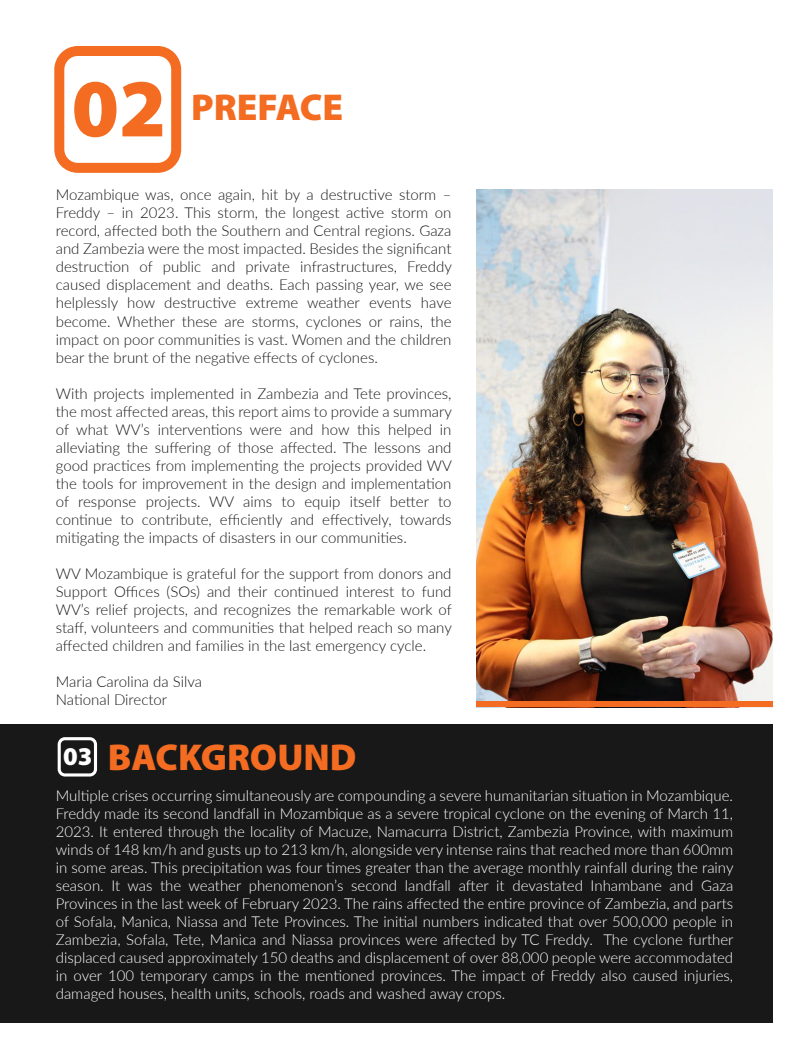
<style>
.page{position:relative;width:804px;height:1053px;background:#fff}
.page>*{position:absolute;margin:0;border:0;box-sizing:border-box;transform-origin:0 0}
.t1{font:900 37.5px "Myriad Pro";color:#f36c21}
.t2{font:300 15px/18px "Lato";color:#181818;text-align:justify}
.t3{font:300 15px/18px "Lato";color:#fff;text-align:justify}
.s1{font-size:82.62px}
.s2{font-size:25.62px;color:#fff}
</style>
<div class="page">
<svg style="left:54px;top:46px;width:127px;height:127px"></svg>
<img style="left:476px;top:189px;width:296px;height:512px">
<div style="left:0;top:724px;width:772px;height:298px;background:#181818"></div>
<svg style="left:58px;top:737px;width:39px;height:39px"></svg>
<div style="left:476px;top:701px;width:296px;height:6px;background:#f36c21"></div>
<h1 class="t1" style="left:72px;top:82px;width:273px"><span class="s1">02</span> PREFACE</h1>
<p class="t2" style="left:56px;top:185px;width:397px">Mozambique was, once again, hit by a destructive storm – Freddy – in 2023. This storm, the longest active storm on record, affected both the Southern and Central regions. Gaza and Zambezia were the most impacted. Besides the significant destruction of public and private infrastructures, Freddy caused displacement and deaths. Each passing year, we see helplessly how destructive extreme weather events have become. Whether these are storms, cyclones or rains, the impact on poor communities is vast. Women and the children bear the brunt of the negative effects of cyclones.</p>
<p class="t2" style="left:56px;top:383px;width:397px">With projects implemented in Zambezia and Tete provinces, the most affected areas, this report aims to provide a summary of what WV’s interventions were and how this helped in alleviating the suffering of those affected. The lessons and good practices from implementing the projects provided WV the tools for improvement in the design and implementation of response projects. WV aims to equip itself better to continue to contribute, efficiently and effectively, towards mitigating the impacts of disasters in our communities.</p>
<p class="t2" style="left:56px;top:563px;width:397px">WV Mozambique is grateful for the support from donors and Support Offices (SOs) and their continued interest to fund WV’s relief projects, and recognizes the remarkable work of staff, volunteers and communities that helped reach so many affected children and families in the last emergency cycle.</p>
<p class="t2" style="left:56px;top:671px;width:148px">Maria Carolina da Silva<br>National Director</p>
<h1 class="t1" style="left:63px;top:732px;width:295px"><span class="s2">03</span> BACKGROUND</h1>
<p class="t3" style="left:56px;top:785px;width:679px">Multiple crises occurring simultaneously are compounding a severe humanitarian situation in Mozambique.<br>Freddy made its second landfall in Mozambique as a severe tropical cyclone on the evening of March 11, 2023. It entered through the locality of Macuze, Namacurra District, Zambezia Province, with maximum winds of 148 km/h and gusts up to 213 km/h, alongside very intense rains that reached more than 600mm in some areas. This precipitation was four times greater than the average monthly rainfall during the rainy season. It was the weather phenomenon’s second landfall after it devastated Inhambane and Gaza Provinces in the last week of February 2023. The rains affected the entire province of Zambezia, and parts of Sofala, Manica, Niassa and Tete Provinces. The initial numbers indicated that over 500,000 people in Zambezia, Sofala, Tete, Manica and Niassa provinces were affected by TC Freddy. The cyclone further displaced caused approximately 150 deaths and displacement of over 88,000 people were accommodated in over 100 temporary camps in the mentioned provinces. The impact of Freddy also caused injuries, damaged houses, health units, schools, roads and washed away crops.</p>
</div>
